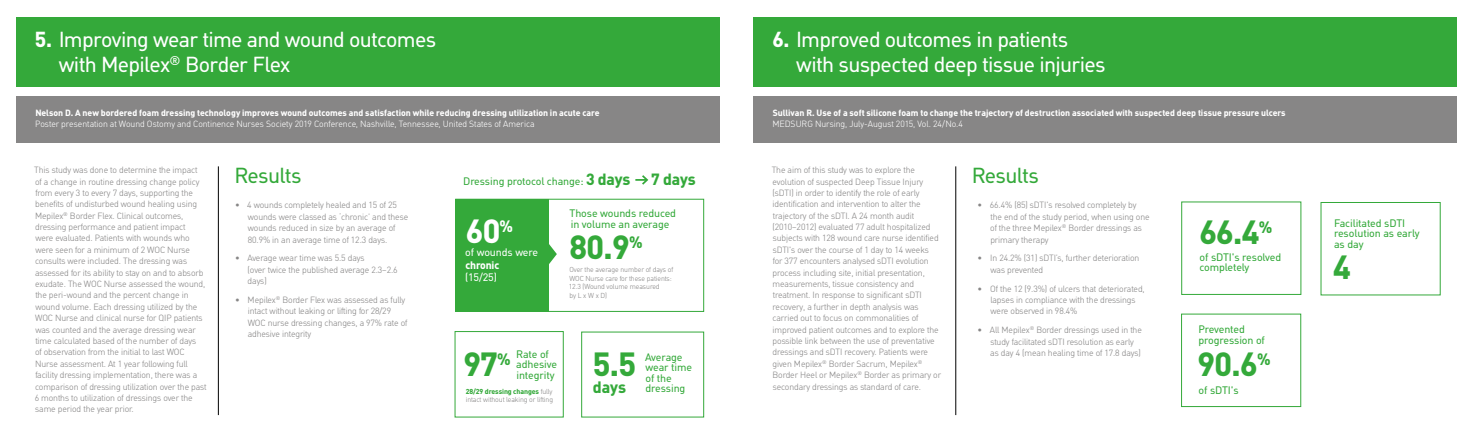
<style>
.page{position:relative;width:1474px;height:447px;background:#fff}
.page>*{position:absolute;margin:0;border:0;box-sizing:border-box;transform-origin:0 0}
.t1{font:700 32.38px "MHC Din";color:#34a93a}
.t2{font:700 32.38px "MHC Din";color:#fff}
.t3{font:21px/24.5px "MHC Din";letter-spacing:-.035em;color:#fff}
.t4{font:21px "MHC Din";letter-spacing:-.035em;color:#34a93a}
.t5{font:700 15.92px "MHC Din";color:#34a93a}
.t6{font:700 15.75px "MHC Din";color:#34a93a}
.t7{font:10.5px/10.5px "MHC Din";letter-spacing:-.01em;color:#34a93a}
.t8{font:10.5px "MHC Din";letter-spacing:-.01em;color:#fff}
.t9{font:700 10.5px "MHC Din";letter-spacing:-.01em;color:#fff}
.t10{font:300 8.75px/11.4px "MHC Din";letter-spacing:-.01em;color:#878686}
.t11{font:700 8.75px "MHC Din";color:#fff}
.t12{font:300 8.75px "MHC Din";letter-spacing:-.005em;color:#fff}
.t13{font:300 7px/8.4px "MHC Din";letter-spacing:-.01em;color:#878686}
.s1{font-weight:700}
.s2{font-weight:700;font-size:15.75px}
.s3{font-weight:700;font-size:32.38px}
.s4{font-weight:700;font-size:15.92px}
.s5{font-weight:700;color:#34a93a}
</style>
<div class="page">
<div style="left:581px;top:331px;width:123px;height:86px;border:1px solid #34a93a"></div>
<div style="left:455px;top:199px;width:249px;height:112px;border:1px solid #34a93a"></div>
<div style="left:455px;top:199px;width:94px;height:112px;background:#34a93a"></div>
<svg style="left:549px;top:244px;width:8px;height:20px"></svg>
<div style="left:16px;top:17px;width:704px;height:70px;background:#34a93a"></div>
<div style="left:16px;top:96px;width:704px;height:46px;background:#878686"></div>
<div style="left:753px;top:17px;width:704px;height:70px;background:#34a93a"></div>
<div style="left:753px;top:96px;width:704px;height:46px;background:#878686"></div>
<hr style="left:218px;top:166px;width:1px;height:249px;background:#000">
<hr style="left:955px;top:166px;width:1px;height:249px;background:#000">
<svg style="left:635px;top:175px;width:14px;height:10px"></svg>
<h2 class="t3" style="left:59px;top:27px;width:379px;text-indent:-24px"><span class="s1">5.</span> Improving wear time and wound outcomes with Mepilex<sup>®</sup> Border Flex</h2>
<p class="t11" style="left:35px;top:107px;width:566px">Nelson D. A new bordered foam dressing technology improves wound outcomes and satisfaction while reducing dressing utilization in acute care</p>
<p class="t12" style="left:35px;top:118px;width:501px">Poster presentation at Wound Ostomy and Continence Nurses Society 2019 Conference, Nashville, Tennessee, United States of America</p>
<p class="t10" style="left:34px;top:164px;width:174px">This study was done to determine the impact<br>of a change in routine dressing change policy from every 3 to every 7 days, supporting the benefits of undisturbed wound healing using Mepilex<sup>®</sup> Border Flex. Clinical outcomes, dressing performance and patient impact<br>were evaluated. Patients with wounds who were seen for a minimum of 2 WOC Nurse consults were included. The dressing was assessed for its ability to stay on and to absorb exudate. The WOC Nurse assessed the wound, the peri-wound and the percent change in wound volume. Each dressing utilized by the WOC Nurse and clinical nurse for QIP patients was counted and the average dressing wear time calculated based of the number of days<br>of observation from the initial to last WOC Nurse assessment. At 1 year following full facility dressing implementation, there was a comparison of dressing utilization over the past 6 months to utilization of dressings over the same period the year prior.</p>
<h2 class="t4" style="left:234px;top:162px;width:69px">Results</h2>
<p class="t10" style="left:248px;top:199px;width:162px;text-indent:-13px">• 4 wounds completely healed and 15 of 25 wounds were classed as ‘chronic’ and these wounds reduced in size by an average of 80.9% in an average time of 12.3 days.</p>
<p class="t10" style="left:248px;top:252px;width:151px;text-indent:-13px">• Average wear time was 5.5 days<br>(over twice the published average 2.3–2.6 days)</p>
<p class="t10" style="left:248px;top:294px;width:161px;text-indent:-13px">• Mepilex<sup>®</sup> Border Flex was assessed as fully intact without leaking or lifting for 28/29<br>WOC nurse dressing changes, a 97% rate of adhesive integrity</p>
<p class="t7" style="left:463px;top:176px;width:169px">Dressing protocol change: <span class="s2">3 days</span></p>
<h3 class="t6" style="left:651px;top:169px;width:46px">7 days</h3>
<h1 class="t2" style="left:466px;top:211px;width:49px">60<sup>%</sup></h1>
<p class="t8" style="left:465px;top:245px;width:74px">of wounds were</p>
<p class="t9" style="left:465px;top:258px;width:35px">chronic</p>
<p class="t8" style="left:465px;top:271px;width:33px">(15/25)</p>
<p class="t7" style="left:569px;top:208px;width:108px">Those wounds reduced in volume an average</p>
<p class="t13" style="left:568px;top:265px;width:106px">Over the average number of days of<br>WOC Nurse care for these patients:<br>12.3 (Wound volume measured<br>by L x W x D)</p>
<h1 class="t1" style="left:569px;top:227px;width:74px">80.9<sup>%</sup></h1>
<p class="t7" style="left:516px;top:348px;width:42px;text-indent:-53px"><span class="s3">97</span><span class="s4">%</span> Rate of adhesive integrity</p>
<p class="t13" style="left:465px;top:386px;width:89px"><span class="s5">28/29 dressing changes</span> fully intact without leaking or lifting</p>
<h1 class="t1" style="left:593px;top:344px;width:45px">5.5</h1>
<h3 class="t5" style="left:593px;top:377px;width:35px">days</h3>
<p class="t7" style="left:645px;top:351px;width:49px">Average wear time of the dressing</p>
<h2 class="t3" style="left:796px;top:27px;width:311px;text-indent:-24px"><span class="s1">6.</span> Improved outcomes in patients with suspected deep tissue injuries</h2>
<p class="t11" style="left:772px;top:107px;width:514px">Sullivan R. Use of a soft silicone foam to change the trajectory of destruction associated with suspected deep tissue pressure ulcers</p>
<p class="t12" style="left:772px;top:118px;width:192px">MEDSURG Nursing, July-August 2015, Vol. 24/No.4</p>
<p class="t10" style="left:771px;top:164px;width:171px">The aim of this study was to explore the evolution of suspected Deep Tissue Injury (sDTI) in order to identify the role of early identification and intervention to alter the trajectory of the sDTI. A 24 month audit (2010–2012) evaluated 77 adult hospitalized subjects with 128 wound care nurse identified sDTI's over the course of 1 day to 14 weeks<br>for 377 encounters analysed sDTI evolution process including site, initial presentation, measurements, tissue consistency and treatment. In response to significant sDTI recovery, a further in depth analysis was carried out to focus on commonalities of improved patient outcomes and to explore the possible link between the use of preventative dressings and sDTI recovery. Patients were given Mepilex<sup>®</sup> Border Sacrum, Mepilex<sup>® </sup>Border Heel or Mepilex<sup>®</sup> Border as primary or secondary dressings as standard of care.</p>
<h2 class="t4" style="left:971px;top:162px;width:69px">Results</h2>
<p class="t10" style="left:990px;top:199px;width:161px;text-indent:-13px">• 66.4% (85) sDTI's resolved completely by the end of the study period, when using one of the three Mepilex<sup>®</sup> Border dressings as primary therapy</p>
<p class="t10" style="left:990px;top:252px;width:150px;text-indent:-13px">• In 24.2% (31) sDTI’s, further deterioration was prevented</p>
<p class="t10" style="left:990px;top:282px;width:156px;text-indent:-13px">• Of the 12 (9.3%) of ulcers that deteriorated, lapses in compliance with the dressings were observed in 98.4%</p>
<p class="t10" style="left:990px;top:324px;width:153px;text-indent:-13px">• All Mepilex<sup>®</sup> Border dressings used in the study facilitated sDTI resolution as early as day 4 (mean healing time of 17.8 days)</p>
<p class="t7" style="left:1333px;top:217px;width:87px">Facilitated sDTI resolution as early as day</p>
<h1 class="t1" style="left:1199px;top:212px;width:74px">66.4<sup>%</sup></h1>
<p class="t7" style="left:1199px;top:251px;width:83px">of sDTI's resolved completely</p>
<h1 class="t1" style="left:1332px;top:247px;width:19px">4</h1>
<p class="t7" style="left:1198px;top:324px;width:68px">Prevented progression of</p>
<h1 class="t1" style="left:1197px;top:344px;width:74px">90.6<sup>%</sup></h1>
<p class="t7" style="left:1198px;top:384px;width:42px">of sDTI's</p>
</div>
